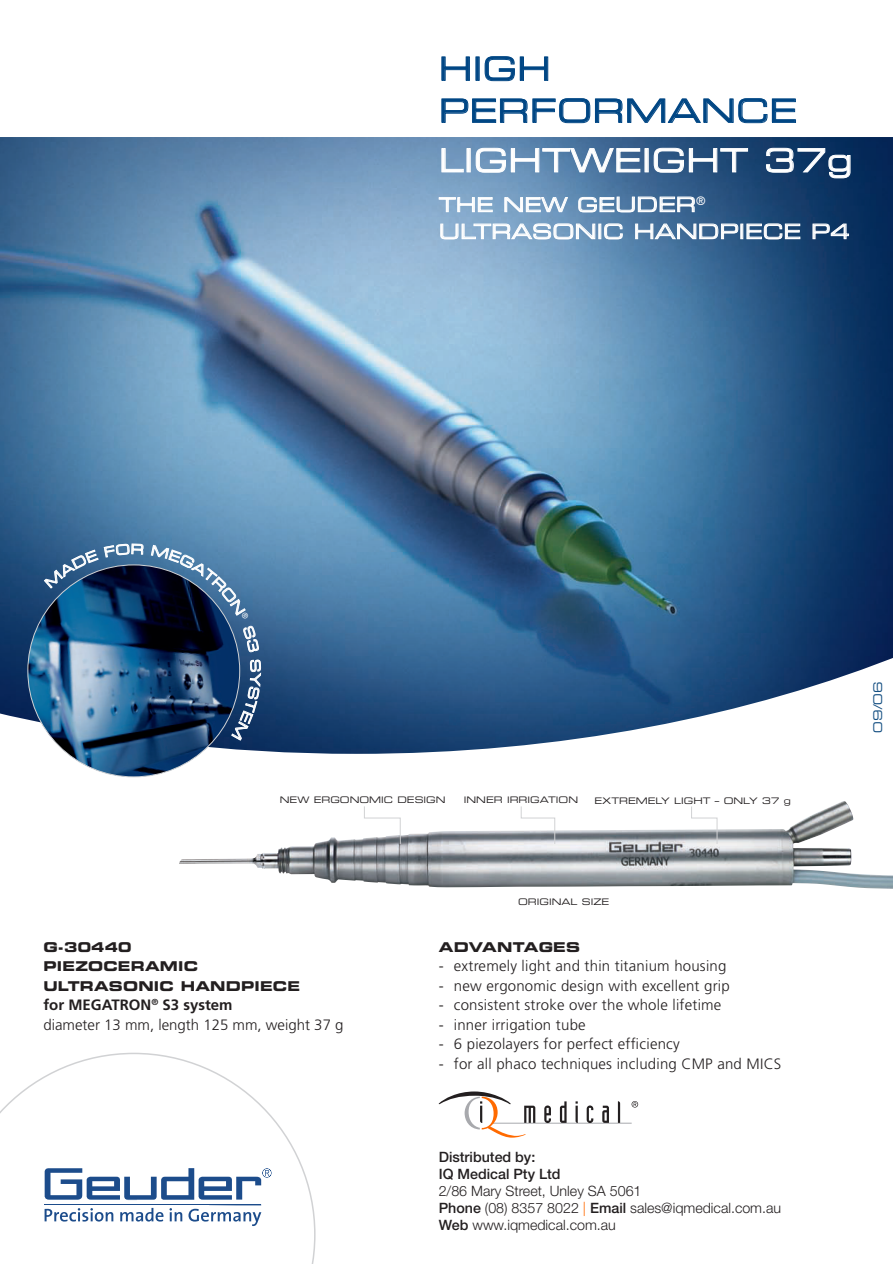
<style>
.page{position:relative;width:893px;height:1264px;background:#fff}
.page>*{position:absolute;margin:0;border:0;box-sizing:border-box;transform-origin:0 0}
.t1{font:32.25px/42px "Eurostile Extended Two";letter-spacing:.01em;color:#004684}
.t2{font:32.25px "Eurostile Extended Two";letter-spacing:.01em;color:#fff}
.t3{font:20.25px "Eurostile Extended Two";letter-spacing:.01em;color:#fff}
.t4{font:19.5px "Eurostile Extended Two";letter-spacing:.01em;color:#fff}
.t5{font:300 15px/19.5px "Frutiger";letter-spacing:.015em;color:#231f20}
.t6{font:300 14.25px/17.1px "Helvetica Neue";color:#231f20}
.t7{font:500 14.25px/17.1px "Helvetica Neue";color:#231f20}
.t8{font:13.5px/19.5px "Eurostile Bold Extended Two";letter-spacing:.015em;color:#231f20}
.t9{font:12px "Eurostile Extended Two";color:#134e81}
.t10{font:9px "Eurostile Extended Two";color:#231f20}
.s1{font-size:20.25px}
.s2{font-weight:700}
.s3{font-weight:500}
.s4{color:#ff6a00}
</style>
<div class="page">
<img style="left:0;top:137px;width:893px;height:616px">
<svg style="left:441px;top:56px;width:29px;height:25px"></svg>
<svg style="left:484px;top:56px;width:64px;height:25px"></svg>
<svg style="left:441px;top:98px;width:355px;height:25px"></svg>
<svg style="left:441px;top:148px;width:23px;height:25px"></svg>
<div style="left:467px;top:148px;width:4px;height:24px;border:1px solid #fff"></div>
<svg style="left:475px;top:147px;width:166px;height:26px;background:#7597b9"></svg>
<div style="left:645px;top:148px;width:4px;height:24px;border:1px solid #fff"></div>
<svg style="left:653px;top:147px;width:95px;height:26px;background:#4b6d92"></svg>
<svg style="left:766px;top:148px;width:85px;height:31px;background:#38587e"></svg>
<svg style="left:438px;top:197px;width:55px;height:15px"></svg>
<svg style="left:504px;top:197px;width:64px;height:16px"></svg>
<svg style="left:578px;top:196px;width:117px;height:17px;background:#829fbc"></svg>
<svg style="left:440px;top:223px;width:156px;height:17px;background:#a2bdd6"></svg>
<div style="left:598px;top:224px;width:3px;height:15px;border:1px solid #fff"></div>
<svg style="left:604px;top:223px;width:19px;height:17px"></svg>
<svg style="left:635px;top:223px;width:104px;height:17px;background:#7291b1"></svg>
<svg style="left:746px;top:223px;width:55px;height:17px"></svg>
<svg style="left:812px;top:223px;width:37px;height:16px"></svg>
<svg style="left:0;top:1052px;width:316px;height:211px"></svg>
<svg style="left:44px;top:1168px;width:228px;height:57px"></svg>
<img style="left:28px;top:565px;width:212px;height:212px;border-radius:106px">
<img style="left:179px;top:801px;width:664px;height:86px">
<svg style="left:364px;top:805px;width:354px;height:39px"></svg>
<hr style="left:492px;top:1122px;width:140px;height:1px;background:#a8a9ad">
<svg style="left:439px;top:1091px;width:96px;height:46px"></svg>
<svg style="left:544px;top:1105px;width:7px;height:18px"></svg>
<svg style="left:560px;top:1101px;width:7px;height:21px"></svg>
<svg style="left:575px;top:1101px;width:3px;height:22px"></svg>
<svg style="left:587px;top:1105px;width:6px;height:18px"></svg>
<svg style="left:602px;top:1105px;width:7px;height:17px"></svg>
<svg style="left:618px;top:1101px;width:2px;height:21px"></svg>
<svg style="left:632px;top:1101px;width:6px;height:6px"></svg>
<svg style="left:43px;top:510px;width:101px;height:79px;background:#3d648c"></svg>
<svg style="left:150px;top:540px;width:111px;height:201px;background:#2e4c6f"></svg>
<h1 class="t1" style="left:439px;top:47px;width:360px">HIGH<br>PERFORMANCE</h1>
<h1 class="t2" style="left:439px;top:138px;width:415px">LIGHTWEIGHT 37g</h1>
<h3 class="t4" style="left:439px;top:191px;width:268px">THE NEW GE<span class="s1">UDER</span><sup>®</sup></h3>
<h2 class="t3" style="left:439px;top:218px;width:412px">ULTRASONIC HANDPIECE P4</h2>
<p class="t10" style="left:280px;top:794px;width:167px">NEW ERGONOMIC DESIGN</p>
<p class="t10" style="left:464px;top:794px;width:116px">INNER IRRIGATION</p>
<p class="t10" style="left:594px;top:794px;width:198px">EXTREMELY LIGHT – ONLY 37 g</p>
<p class="t8" style="left:43px;top:936px;width:258px">G-30440<br>PIEZOCERAMIC<br>ULTRASONIC HANDPIECE</p>
<p class="t5" style="left:43px;top:995px;width:302px"><span class="s2">for MEGATRON</span><sup>®</sup> <span class="s2">S3 system<br></span>diameter 13 mm, length 125 mm, weight 37 g</p>
<p class="t10" style="left:518px;top:895px;width:93px">ORIGINAL SIZE</p>
<p class="t8" style="left:439px;top:936px;width:143px">ADVANTAGES</p>
<p class="t5" style="left:439px;top:956px;width:289px">- extremely light and thin titanium housing</p>
<p class="t5" style="left:439px;top:975px;width:292px">- new ergonomic design with excellent grip</p>
<p class="t5" style="left:439px;top:995px;width:284px">- consistent stroke over the whole lifetime</p>
<p class="t5" style="left:439px;top:1014px;width:148px">- inner irrigation tube</p>
<p class="t5" style="left:439px;top:1034px;width:242px">- 6 piezolayers for perfect efficiency</p>
<p class="t5" style="left:439px;top:1053px;width:344px">- for all phaco techniques including CMP and MICS</p>
<p class="t7" style="left:439px;top:1148px;width:123px">Distributed by:<br>IQ Medical Pty Ltd</p>
<p class="t6" style="left:439px;top:1182px;width:344px">2/86 Mary Street, Unley SA 5061<br><span class="s3">Phone</span> (08) 8357 8022 <span class="s4">|</span> <span class="s3">Email</span> sales@iqmedical.com.au<br><span class="s3">Web</span> www.iqmedical.com.au</p>
<p class="t9" style="left:870px;top:732px;width:52px;rotate:-90deg">09/06</p>
</div>
